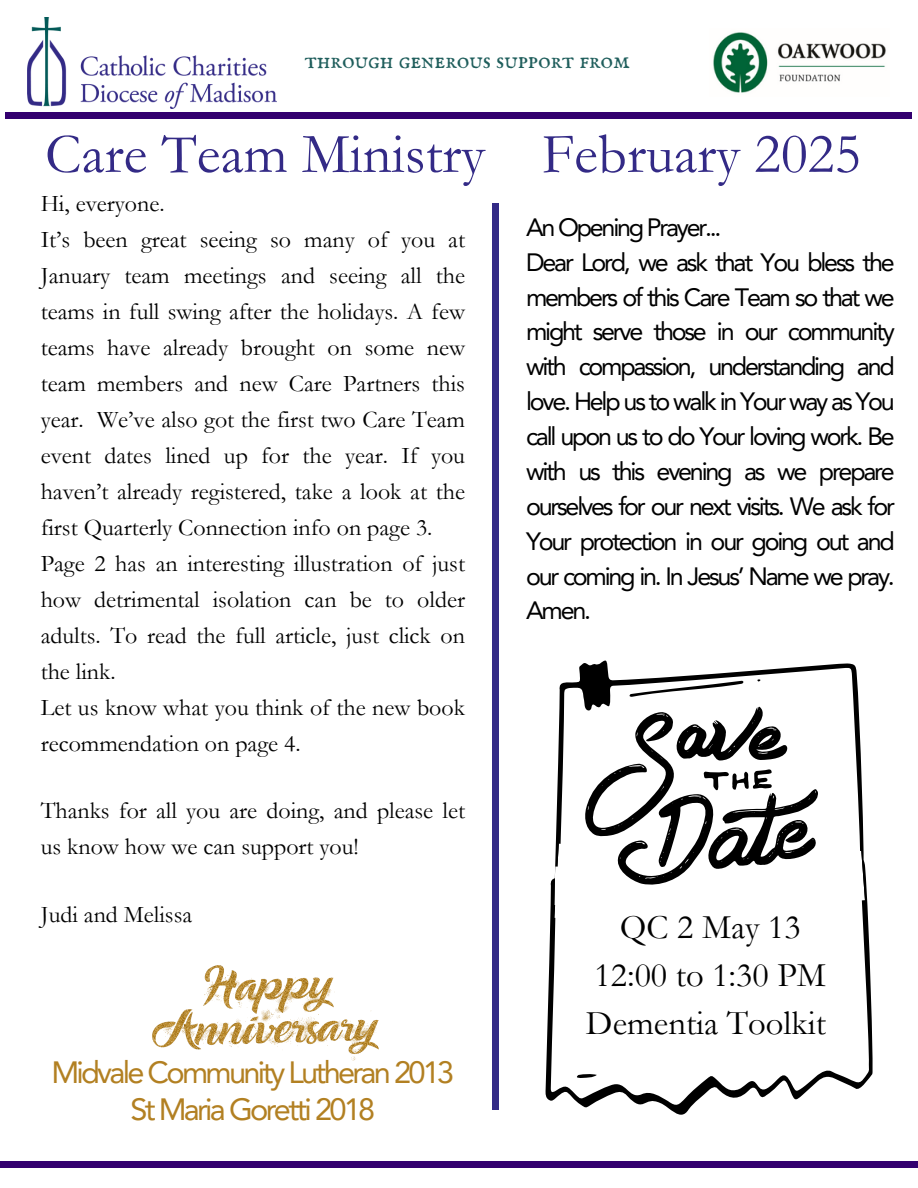
<style>
.page{position:relative;width:918px;height:1188px;background:#fff}
.page>*{position:absolute;margin:0;border:0;box-sizing:border-box;transform-origin:0 0}
.t1{font:57px "Garamond";color:#332a86}
.t2{font:34.65px/48px "Garamond";color:#000;text-align:center}
.t3{font:30.75px/37.2px "Avenir LT Pro";letter-spacing:-.09em;color:#b28022;text-align:center}
.t4{font:25.05px/34.8px "Avenir LT Pro";letter-spacing:-.09em;color:#000;text-align:justify}
.t5{font:24px/36px "Garamond";color:#000;text-align:justify}
.t6{font:23.7px "IM FELL English SC";color:#1f5e5c}
</style>
<div class="page">
<div style="left:6px;top:113px;width:906px;height:5px;background:#33006f"></div>
<img style="left:713px;top:32px;width:173px;height:61px">
<div style="left:0;top:1162px;width:918px;height:5px;background:#33006f"></div>
<img style="left:27px;top:17px;width:250px;height:91px">
<svg style="left:559px;top:660px;width:300px;height:46px"></svg>
<svg style="left:545px;top:866px;width:328px;height:249px"></svg>
<svg style="left:554px;top:706px;width:311px;height:215px"></svg>
<img style="left:152px;top:965px;width:226px;height:96px">
<div style="left:493px;top:204px;width:5px;height:906px;background:#332a86"></div>
<p class="t6" style="left:305px;top:47px;width:326px">through generous support from</p>
<p class="t1" style="left:45px;top:123px;width:818px">Care Team Ministry February 2025</p>
<p class="t5" style="left:41px;top:185px;width:125px">Hi, everyone.</p>
<p class="t5" style="left:41px;top:221px;width:426px">It’s been great seeing so many of you at January team meetings and seeing all the teams in full swing after the holidays. A few teams have already brought on some new team members and new Care Partners this year. We’ve also got the first two Care Team event dates lined up for the year. If you haven’t already registered, take a look at the first Quarterly Connection info on page 3.</p>
<p class="t5" style="left:41px;top:545px;width:426px">Page 2 has an interesting illustration of just how detrimental isolation can be to older adults. To read the full article, just click on the link.</p>
<h1 class="t5" style="left:41px;top:689px;width:426px">Let us know what you think of the new book recommendation on page 4.</h1>
<p class="t5" style="left:41px;top:793px;width:426px">Thanks for all you are doing, and please let us know how we can support you!</p>
<p class="t5" style="left:41px;top:896px;width:153px">Judi and Melissa</p>
<p class="t3" style="left:51px;top:1056px;width:404px">Midvale Community Lutheran 2013<br>St Maria Goretti 2018</p>
<p class="t4" style="left:526px;top:212px;width:197px">An Opening Prayer...</p>
<p class="t4" style="left:526px;top:247px;width:370px">Dear Lord, we ask that You bless the members of this Care Team so that we might serve those in our community with compassion, understanding and love. Help us to walk in Your way as You call upon us to do Your loving work. Be with us this evening as we prepare ourselves for our next visits. We ask for Your protection in our going out and our coming in. In Jesus’ Name we pray.<br>Amen.</p>
<p class="t2" style="left:586px;top:904px;width:241px">QC 2 May 13<br>12:00 to 1:30 PM<br>Dementia Toolkit</p>
</div>
